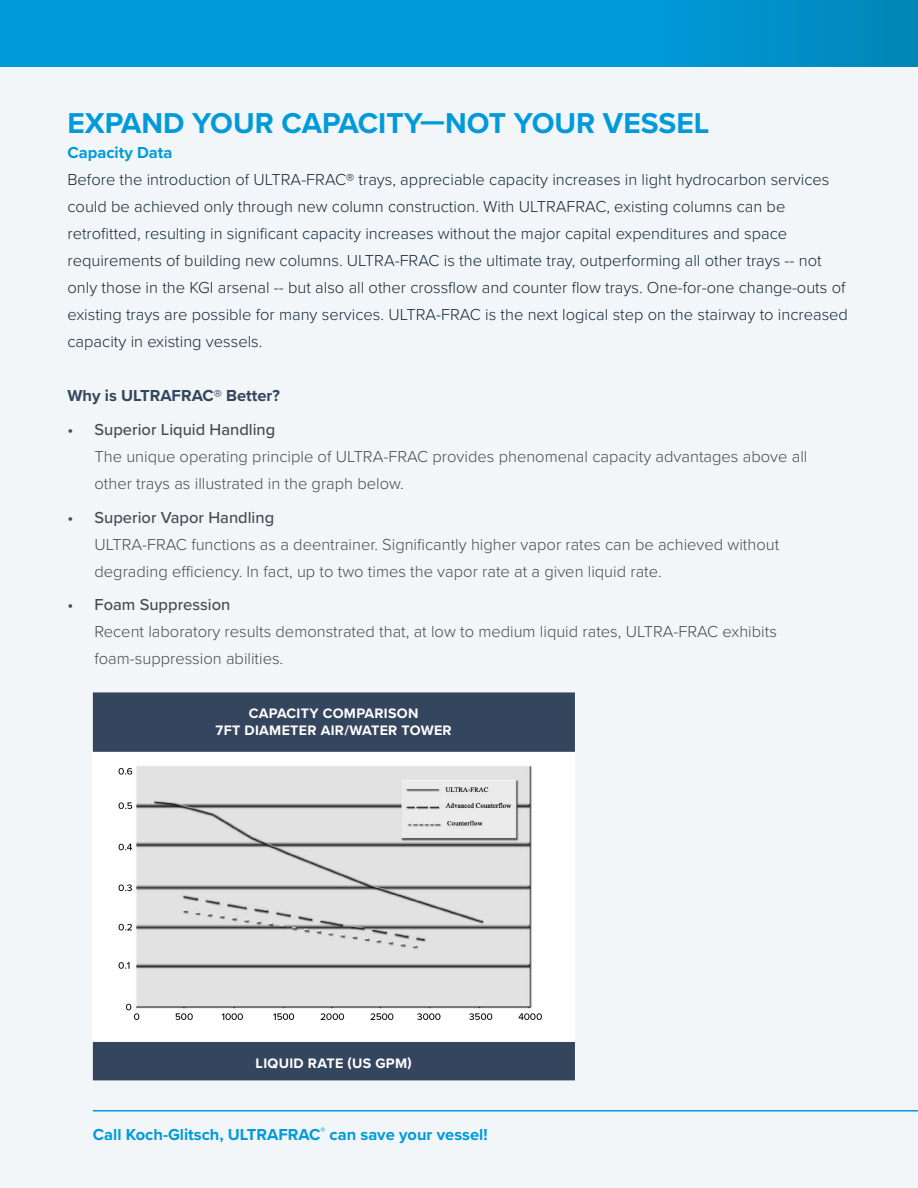
<style>
.page{position:relative;width:918px;height:1188px;background:#f3f6f8}
.page>*{position:absolute;margin:0;border:0;box-sizing:border-box;transform-origin:0 0}
.Main_Headline{font:700 29.85px "Proxima Nova";color:#009ada}
.Cyan_Arrow_Bullets_USE{font:300 16.5px/27px "Proxima Nova";color:#172938}
.t1{font:300 16.5px/27px "Proxima Nova";color:#464b54}
.Cyan_subhead_copy_bold{font:700 16.5px "Proxima Nova";color:#009ada}
.Cyan_Arrow_Bullets_USE-2{font:700 16.5px "Proxima Nova";color:#34455e}
.Main_Headline-2{font:700 16.5px "Proxima Nova";color:#009ada}
.Photo_Chart_Callouts{font:700 14.25px/17.1px "Proxima Nova";letter-spacing:.02em;color:#fff;text-align:center}
.s1{font-weight:500}
</style>
<div class="page">
<div style="left:93px;top:752px;width:482px;height:292px;background:#fff"></div>
<img style="left:118px;top:765px;width:424px;height:255px">
<div style="left:93px;top:1042px;width:482px;height:38px;background:#34455e"></div>
<div style="left:93px;top:692px;width:482px;height:60px;background:#34455e"></div>
<svg style="left:0;top:0;width:918px;height:67px;background:#0096d4"></svg>
<hr style="left:93px;top:1110px;width:825px;height:2px;background:#009ada">
<p class="Main_Headline" style="left:68px;top:100px;width:643px">EXPAND YOUR CAPACITY—NOT YOUR VESSEL</p>
<p class="Main_Headline-2" style="left:68px;top:140px;width:106px">Capacity Data</p>
<p class="Cyan_Arrow_Bullets_USE" style="left:68px;top:165px;width:782px">Before the introduction of ULTRA-FRAC® trays, appreciable capacity increases in light hydrocarbon services could be achieved only through new column construction. With ULTRAFRAC, existing columns can be retrofitted, resulting in significant capacity increases without the major capital expenditures and space requirements of building new columns. ULTRA-FRAC is the ultimate tray, outperforming all other trays -- not only those in the KGI arsenal -- but also all other crossflow and counter flow trays. One-for-one change-outs of existing trays are possible for many services. ULTRA-FRAC is the next logical step on the stairway to increased capacity in existing vessels.</p>
<p class="Cyan_Arrow_Bullets_USE-2" style="left:68px;top:383px;width:214px">Why is ULTRAFRAC® Better?</p>
<p class="t1" style="left:94px;top:415px;width:714px;text-indent:-27px"><span class="s1">• Superior Liquid Handling<br></span>The unique operating principle of ULTRA-FRAC provides phenomenal capacity advantages above all other trays as illustrated in the graph below.</p>
<p class="t1" style="left:94px;top:503px;width:686px;text-indent:-27px"><span class="s1">• Superior Vapor Handling<br></span>ULTRA-FRAC functions as a deentrainer. Significantly higher vapor rates can be achieved without degrading efficiency. In fact, up to two times the vapor rate at a given liquid rate.</p>
<p class="t1" style="left:94px;top:590px;width:684px;text-indent:-27px"><span class="s1">• Foam Suppression<br></span>Recent laboratory results demonstrated that, at low to medium liquid rates, ULTRA-FRAC exhibits foam-suppression abilities.</p>
<p class="Photo_Chart_Callouts" style="left:216px;top:704px;width:238px">CAPACITY COMPARISON<br>7FT DIAMETER AIR/WATER TOWER</p>
<p class="Photo_Chart_Callouts" style="left:256px;top:1054px;width:158px">LIQUID RATE (US GPM)</p>
<p class="Cyan_subhead_copy_bold" style="left:93px;top:1122px;width:396px">Call Koch-Glitsch, ULTRAFRAC<sup>®</sup> can save your vessel!</p>
</div>
